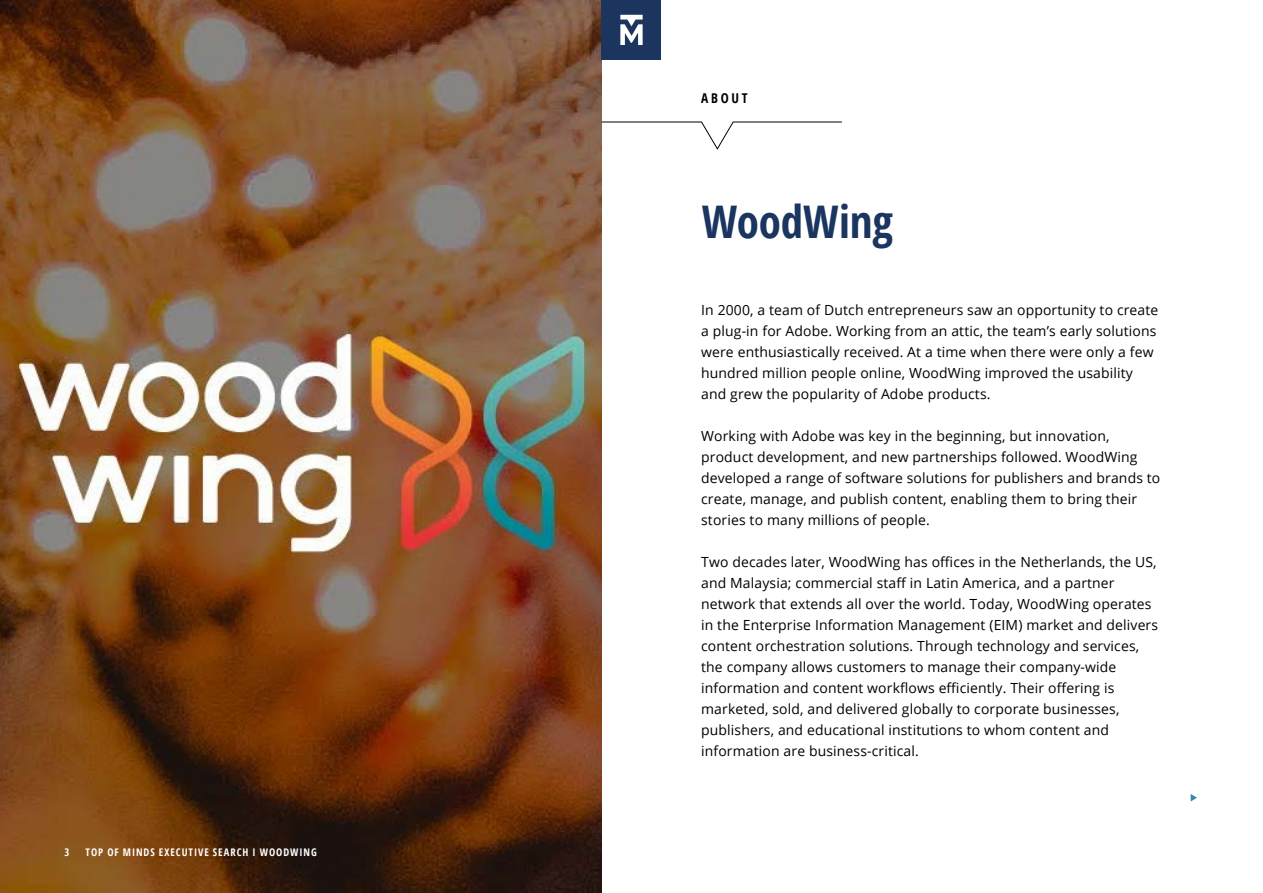
<style>
.page{position:relative;width:1263px;height:893px;background:#fff}
.page>*{position:absolute;margin:0;border:0;box-sizing:border-box;transform-origin:0 0}
.t1{font:700 condensed 45px "Open Sans";letter-spacing:-.005em;color:#1a355f}
.t2{font:13.95px/21px "Open Sans";letter-spacing:.01em;color:#000}
.t3{font:700 condensed 13.5px "Open Sans";letter-spacing:.2em;color:#000}
.t4{font:700 condensed 10.5px "Open Sans";letter-spacing:.09em;color:#fff}
</style>
<div class="page">
<svg style="left:601px;top:122px;width:241px;height:28px"></svg>
<img style="left:0;top:0;width:601px;height:893px">
<svg style="left:1191px;top:794px;width:6px;height:7px"></svg>
<div style="left:601px;top:0;width:60px;height:60px;background:#1c355e"></div>
<svg style="left:620px;top:15px;width:23px;height:30px"></svg>
<p class="t4" style="left:64px;top:845px;width:6px">3</p>
<p class="t4" style="left:86px;top:845px;width:233px">TOP OF MINDS EXECUTIVE SEARCH I WOODWING</p>
<p class="t3" style="left:701px;top:89px;width:48px">ABOUT</p>
<h1 class="t1" style="left:702px;top:191px;width:193px">WoodWing</h1>
<p class="t2" style="left:701px;top:299px;width:459px">In 2000, a team of Dutch entrepreneurs saw an opportunity to create a plug-in for Adobe. Working from an attic, the team’s early solutions were enthusiastically received. At a time when there were only a few hundred million people online, WoodWing improved the usability and grew the popularity of Adobe products.</p>
<p class="t2" style="left:701px;top:425px;width:461px">Working with Adobe was key in the beginning, but innovation, product development, and new partnerships followed. WoodWing developed a range of software solutions for publishers and brands to create, manage, and publish content, enabling them to bring their stories to many millions of people.</p>
<p class="t2" style="left:701px;top:551px;width:458px">Two decades later, WoodWing has offices in the Netherlands, the US, and Malaysia; commercial staff in Latin America, and a partner network that extends all over the world. Today, WoodWing operates in the Enterprise Information Management (EIM) market and delivers content orchestration solutions. Through technology and services, the company allows customers to manage their company-wide information and content workflows efficiently. Their offering is marketed, sold, and delivered globally to corporate businesses, publishers, and educational institutions to whom content and information are business-critical.</p>
</div>
